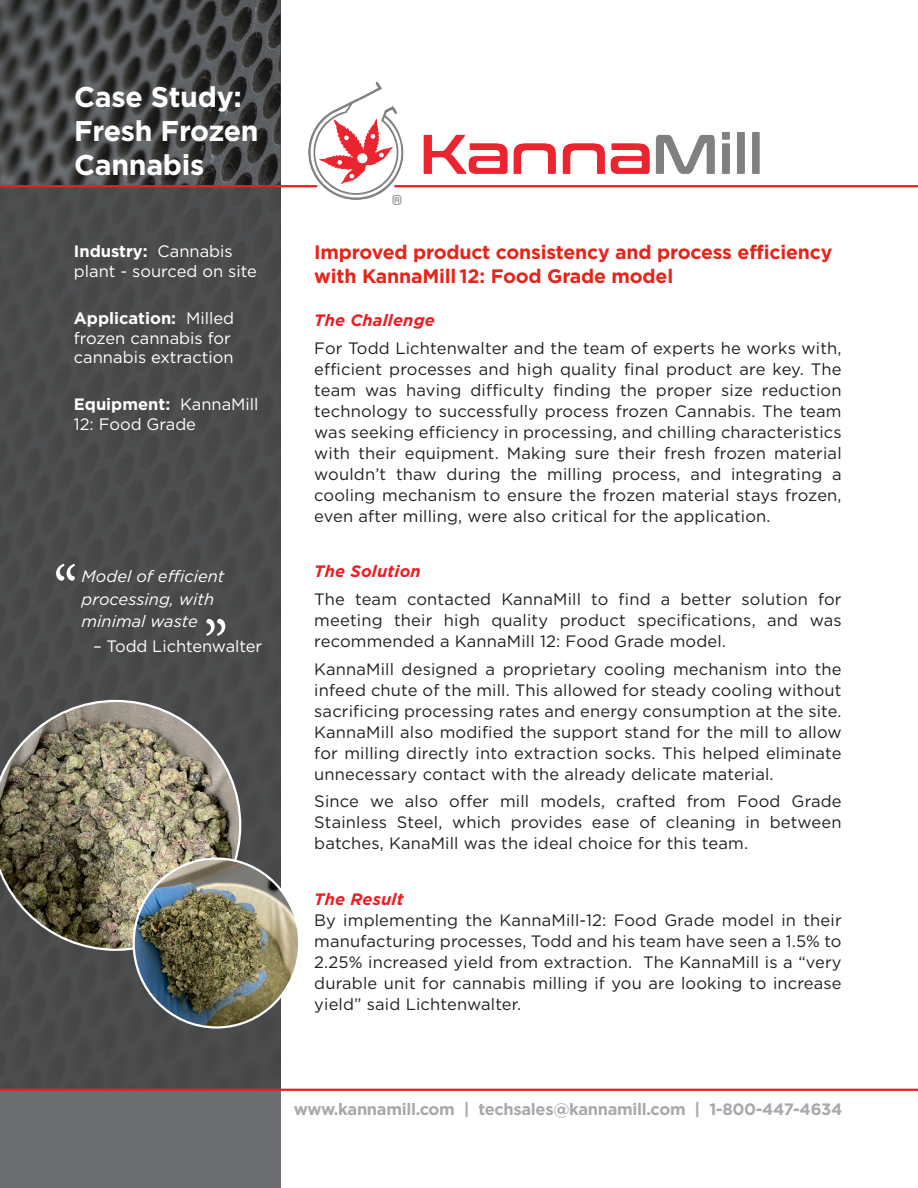
<style>
.page{position:relative;width:918px;height:1188px;background:#fff}
.page>*{position:absolute;margin:0;border:0;box-sizing:border-box;transform-origin:0 0}
.t1{font:700 28.5px/34.2px "Gotham";letter-spacing:-.01em;color:#fff}
.t2{font:700 19.5px/23.4px "Gotham";letter-spacing:-.01em;color:#e72419}
.t3{font:16.5px/21px "Gotham";letter-spacing:.01em;color:#231f20;text-align:justify}
.t4{font:16.5px/19.8px "Gotham";color:#fff}
.t5{font:700 16.5px "Gotham";letter-spacing:-.02em;color:#a8a9ad}
.t6{font:italic 16.5px/22.5px "Gotham";color:#fff}
.t7{font:italic 700 16.5px "Gotham";letter-spacing:.01em;color:#ee1d23}
.t8{font:13.5px "Krungthep";color:#99989b}
.s1{font-weight:700}
</style>
<div class="page">
<img style="left:0;top:0;width:280px;height:155px">
<div style="left:0;top:155px;width:280px;height:934px;background:#4a4b4c"></div>
<div style="left:0;top:1090px;width:280px;height:98px;background:#6c6d70"></div>
<hr style="left:0;top:1089px;width:918px;height:2px;background:#ee1d23">
<hr style="left:0;top:185px;width:317px;height:2px;background:#ee1d23">
<img style="left:0;top:700px;width:241px;height:251px">
<img style="left:134px;top:859px;width:163px;height:168px">
<hr style="left:394px;top:185px;width:524px;height:2px;background:#ee1d23">
<img style="left:283px;top:81px;width:132px;height:119px">
<img style="left:413px;top:95px;width:347px;height:90px">
<svg style="left:206px;top:619px;width:19px;height:17px"></svg>
<svg style="left:56px;top:564px;width:19px;height:17px"></svg>
<p class="t1" style="left:74px;top:79px;width:169px">Case Study:</p>
<p class="t1" style="left:74px;top:113px;width:186px">Fresh Frozen<br>Cannabis</p>
<p class="t4" style="left:74px;top:241px;width:185px"><span class="s1">Industry:</span> Cannabis plant - sourced on site</p>
<p class="t4" style="left:74px;top:308px;width:162px"><span class="s1">Application:</span> Milled frozen cannabis for cannabis extraction</p>
<p class="t4" style="left:74px;top:394px;width:186px"><span class="s1">Equipment:</span> KannaMill<br>12: Food Grade</p>
<p class="t6" style="left:82px;top:565px;width:144px">Model of efficient processing, with minimal waste</p>
<p class="t4" style="left:93px;top:636px;width:171px">– Todd Lichtenwalter</p>
<p class="t8" style="left:391px;top:192px;width:13px">®</p>
<p class="t2" style="left:314px;top:240px;width:520px">Improved product consistency and process efficiency with KannaMill 12: Food Grade model</p>
<p class="t7" style="left:314px;top:310px;width:122px">The Challenge</p>
<p class="t3" style="left:314px;top:337px;width:529px">For Todd Lichtenwalter and the team of experts he works with, efficient processes and high quality final product are key. The team was having difficulty finding the proper size reduction technology to successfully process frozen Cannabis. The team was seeking efficiency in processing, and chilling characteristics with their equipment. Making sure their fresh frozen material wouldn’t thaw during the milling process, and integrating a cooling mechanism to ensure the frozen material stays frozen, even after milling, were also critical for the application.</p>
<p class="t7" style="left:314px;top:562px;width:108px">The Solution</p>
<p class="t3" style="left:314px;top:588px;width:529px">The team contacted KannaMill to find a better solution for meeting their high quality product specifications, and was recommended a KannaMill 12: Food Grade model.</p>
<p class="t3" style="left:314px;top:658px;width:529px">KannaMill designed a proprietary cooling mechanism into the infeed chute of the mill. This allowed for steady cooling without sacrificing processing rates and energy consumption at the site.<br>KannaMill also modified the support stand for the mill to allow for milling directly into extraction socks. This helped eliminate unnecessary contact with the already delicate material.</p>
<p class="t3" style="left:314px;top:791px;width:529px">Since we also offer mill models, crafted from Food Grade Stainless Steel, which provides ease of cleaning in between batches, KanaMill was the ideal choice for this team.</p>
<p class="t7" style="left:314px;top:889px;width:91px">The Result</p>
<p class="t3" style="left:314px;top:909px;width:529px">By implementing the KannaMill-12: Food Grade model in their manufacturing processes, Todd and his team have seen a 1.5% to 2.25% increased yield from extraction. The KannaMill is a “very durable unit for cannabis milling if you are looking to increase yield” said Lichtenwalter.</p>
<p class="t5" style="left:294px;top:1100px;width:550px">www.kannamill.com | techsales@kannamill.com | 1-800-447-4634</p>
</div>
